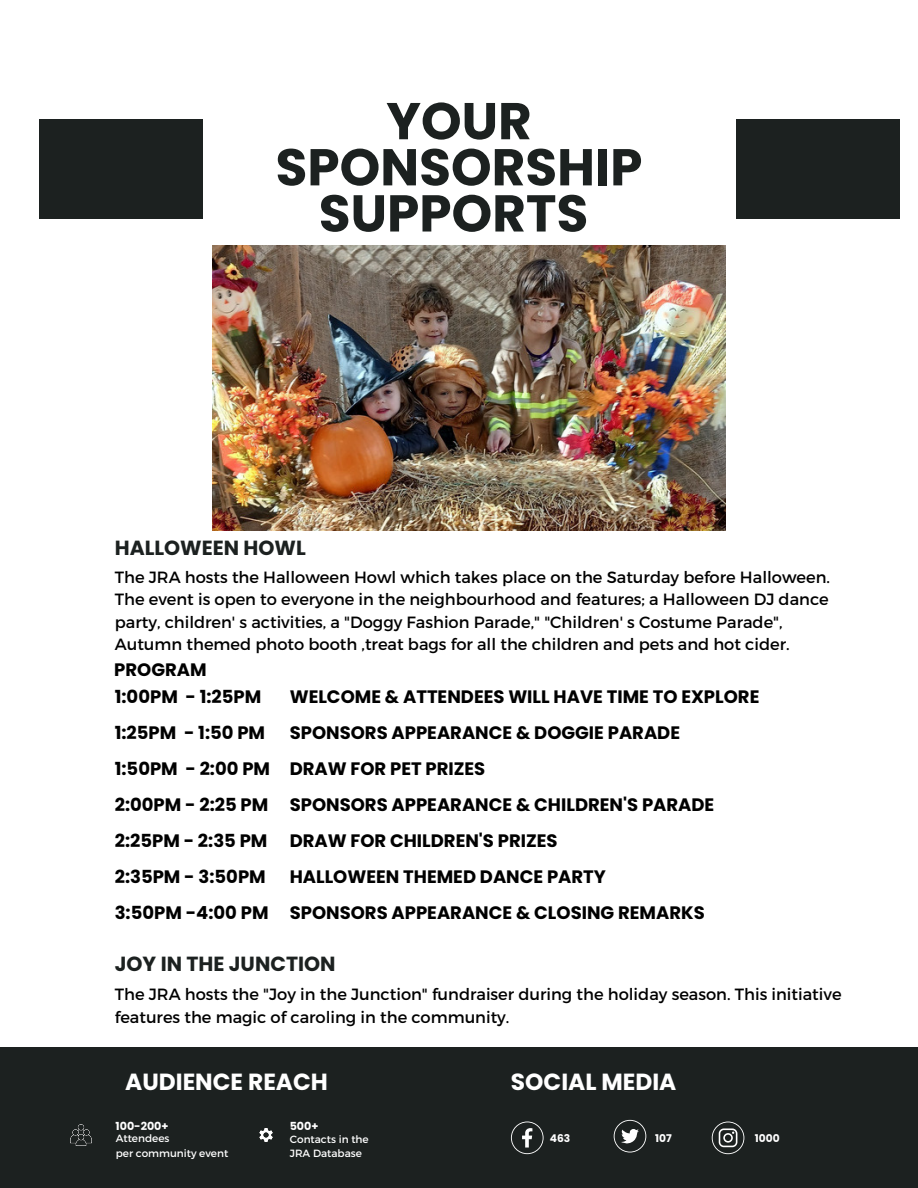
<style>
.page{position:relative;width:918px;height:1188px;background:#fff}
.page>*{position:absolute;margin:0;border:0;box-sizing:border-box;transform-origin:0 0}
.t1{font:700 51.75px/46.2px "Poppins";color:#1c2120;text-align:center}
.t2{font:700 23.25px "Poppins";color:#fff}
.t3{font:700 20.4px "Poppins";color:#1c2120}
.t4{font:700 18px "Poppins";color:#000}
.t5{font:16.2px/22.5px "Montserrat";color:#000}
.t6{font:700 11.1px "Poppins";color:#fff}
.t7{font:700 10.65px "Poppins";color:#fff}
.t8{font:10.5px "Montserrat";color:#fff}
</style>
<div class="page">
<div style="left:39px;top:119px;width:164px;height:100px;background:#1c2120"></div>
<div style="left:736px;top:119px;width:164px;height:100px;background:#1c2120"></div>
<img style="left:212px;top:246px;width:513px;height:284px">
<div style="left:0;top:1047px;width:918px;height:141px;background:#1c2120"></div>
<img style="left:259px;top:1128px;width:14px;height:14px">
<svg style="left:511px;top:1122px;width:33px;height:32px"></svg>
<svg style="left:614px;top:1120px;width:32px;height:33px"></svg>
<svg style="left:712px;top:1122px;width:32px;height:32px"></svg>
<img style="left:70px;top:1124px;width:22px;height:22px">
<p class="t1" style="left:276px;top:98px;width:368px">YOUR<br>SPONSORSHIP<br>SUPPORTS</p>
<p class="t3" style="left:115px;top:533px;width:193px">HALLOWEEN HOWL</p>
<p class="t5" style="left:115px;top:565px;width:717px">The JRA hosts the Halloween Howl which takes place on the Saturday before Halloween.<br>The event is open to everyone in the neighbourhood and features; a Halloween DJ dance party, children' s activities, a "Doggy Fashion Parade," "Children' s Costume Parade", Autumn themed photo booth ,treat bags for all the children and pets and hot cider.</p>
<p class="t4" style="left:114px;top:657px;width:94px">PROGRAM</p>
<p class="t4" style="left:115px;top:684px;width:148px">1:00PM - 1:25PM</p>
<p class="t4" style="left:115px;top:720px;width:152px">1:25PM - 1:50 PM</p>
<p class="t4" style="left:115px;top:756px;width:157px">1:50PM - 2:00 PM</p>
<p class="t4" style="left:115px;top:792px;width:155px">2:00PM - 2:25 PM</p>
<p class="t4" style="left:115px;top:828px;width:154px">2:25PM - 2:35 PM</p>
<p class="t4" style="left:115px;top:864px;width:153px">2:35PM - 3:50PM</p>
<p class="t4" style="left:115px;top:900px;width:155px">3:50PM -4:00 PM</p>
<p class="t4" style="left:290px;top:684px;width:471px">WELCOME &amp; ATTENDEES WILL HAVE TIME TO EXPLORE</p>
<p class="t4" style="left:290px;top:720px;width:392px">SPONSORS APPEARANCE &amp; DOGGIE PARADE</p>
<p class="t4" style="left:290px;top:756px;width:197px">DRAW FOR PET PRIZES</p>
<p class="t4" style="left:290px;top:792px;width:426px">SPONSORS APPEARANCE &amp; CHILDREN'S PARADE</p>
<p class="t4" style="left:290px;top:828px;width:269px">DRAW FOR CHILDREN'S PRIZES</p>
<p class="t4" style="left:290px;top:864px;width:318px">HALLOWEEN THEMED DANCE PARTY</p>
<p class="t4" style="left:290px;top:900px;width:417px">SPONSORS APPEARANCE &amp; CLOSING REMARKS</p>
<p class="t3" style="left:115px;top:949px;width:222px">JOY IN THE JUNCTION</p>
<p class="t5" style="left:115px;top:982px;width:728px">The JRA hosts the "Joy in the Junction" fundraiser during the holiday season. This initiative features the magic of caroling in the community.</p>
<p class="t2" style="left:125px;top:1066px;width:204px">AUDIENCE REACH</p>
<p class="t6" style="left:116px;top:1118px;width:54px">100-200+</p>
<p class="t8" style="left:116px;top:1132px;width:55px">Attendees</p>
<p class="t8" style="left:116px;top:1146px;width:114px">per community event</p>
<p class="t6" style="left:290px;top:1118px;width:30px">500+</p>
<p class="t8" style="left:290px;top:1132px;width:80px">Contacts in the</p>
<p class="t8" style="left:290px;top:1146px;width:74px">JRA Database</p>
<p class="t2" style="left:511px;top:1065px;width:167px">SOCIAL MEDIA</p>
<p class="t7" style="left:550px;top:1130px;width:22px">463</p>
<p class="t7" style="left:655px;top:1130px;width:18px">107</p>
<p class="t7" style="left:755px;top:1130px;width:26px">1000</p>
</div>
